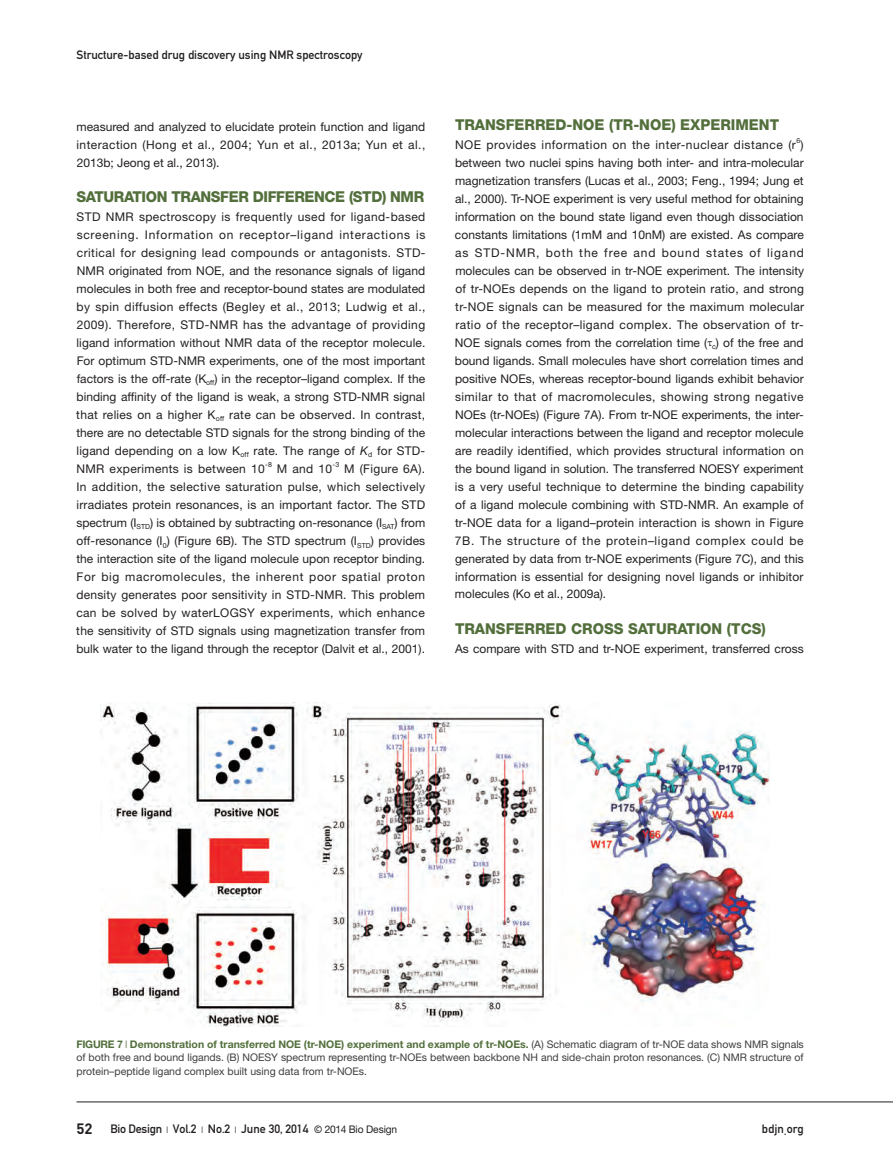
<style>
.page{position:relative;width:893px;height:1170px;background:#fff}
.page>*{position:absolute;margin:0;border:0;box-sizing:border-box;transform-origin:0 0}
.t1{font:800 15px "Helvetica Neue LT Std";color:#536f3c}
.t2{font:800 15px "Helvetica Neue LT Std";letter-spacing:-.025em;color:#536f3c}
.t3{font:12px/18px "Helvetica Neue LT Std";letter-spacing:.01em;color:#231f20;text-align:justify}
.t4{font:12px "DIN 1451 Mittelschrift Regular";color:#231f20}
.t5{font:12px "Helvetica Neue LT Std";letter-spacing:.04em;color:#231f20}
.t6{font:10.5px/13.5px "Helvetica Neue LT Std";color:#3e3e3f;text-align:justify}
.t7{font:7.05px "Helvetica Neue LT Std";color:#231f20}
.s1{font-style:italic}
.s2{font-family:"Arno Pro"}
.s3{font-weight:700;color:#536f3c}
.s4{font-weight:300;color:#536f3c}
.s5{font-family:"DIN";font-weight:700;font-size:14.85px}
.s6{font-family:"Helvetica Neue LT Std";font-weight:300;font-size:9px}
.s7{font-family:"Helvetica Neue LT Std";font-weight:500;font-size:9px}
.s8{font-family:"DIN";font-weight:500;font-size:10.5px}
.s9{font-family:"Helvetica Neue LT Std";font-size:10.5px}
</style>
<div class="page">
<hr style="left:77px;top:1101px;width:816px;height:1px;background:#231f20">
<img style="left:100px;top:702px;width:670px;height:324px">
<p class="t4" style="left:77px;top:47px;width:288px">Structure-based drug discovery using NMR spectroscopy</p>
<p class="t3" style="left:77px;top:118px;width:350px">measured and analyzed to elucidate protein function and ligand interaction (Hong et al., 2004; Yun et al., 2013a; Yun et al., 2013b; Jeong et al., 2013).</p>
<p class="t2" style="left:77px;top:188px;width:349px">SATURATION TRANSFER DIFFERENCE (STD) NMR</p>
<p class="t3" style="left:76px;top:208px;width:351px">STD NMR spectroscopy is frequently used for ligand-based screening. Information on receptor–ligand interactions is critical for designing lead compounds or antagonists. STD-NMR originated from NOE, and the resonance signals of ligand molecules in both free and receptor-bound states are modulated by spin diffusion effects (Begley et al., 2013; Ludwig et al., 2009). Therefore, STD-NMR has the advantage of providing ligand information without NMR data of the receptor molecule.<br>For optimum STD-NMR experiments, one of the most important factors is the off-rate (K<sub>off</sub>) in the receptor–ligand complex. If the binding affinity of the ligand is weak, a strong STD-NMR signal that relies on a higher K<sub>off</sub> rate can be observed. In contrast, there are no detectable STD signals for the strong binding of the ligand depending on a low K<sub>off</sub> rate. The range of <span class="s1">K</span><sub>d</sub> for STD-NMR experiments is between 10</p>
<p class="t7" style="left:265px;top:460px;width:8px">-8</p>
<p class="t3" style="left:277px;top:460px;width:57px">M and 10</p>
<p class="t7" style="left:332px;top:460px;width:8px">-3</p>
<p class="t3" style="left:76px;top:460px;width:351px;text-indent:268px">M (Figure 6A).<br>In addition, the selective saturation pulse, which selectively irradiates protein resonances, is an important factor. The STD spectrum (I<sub>STD</sub>) is obtained by subtracting on-resonance (I<sub>SAT</sub>) from off-resonance (I<sub>0</sub>) (Figure 6B). The STD spectrum (I<sub>STD</sub>) provides the interaction site of the ligand molecule upon receptor binding.<br>For big macromolecules, the inherent poor spatial proton density generates poor sensitivity in STD-NMR. This problem can be solved by waterLOGSY experiments, which enhance the sensitivity of STD signals using magnetization transfer from bulk water to the ligand through the receptor (Dalvit et al., 2001).</p>
<p class="t1" style="left:455px;top:116px;width:326px">TRANSFERRED-NOE (tr-NOE) EXPERIMENT</p>
<p class="t5" style="left:455px;top:138px;width:350px">NOE provides information on the inter-nuclear distance (r )</p>
<p class="t7" style="left:796px;top:136px;width:5px">6</p>
<p class="t3" style="left:455px;top:154px;width:351px">between two nuclei spins having both inter- and intra-molecular magnetization transfers (Lucas et al., 2003; Feng., 1994; Jung et al., 2000). Tr-NOE experiment is very useful method for obtaining information on the bound state ligand even though dissociation constants limitations (1mM and 10nM) are existed. As compare as STD-NMR, both the free and bound states of ligand molecules can be observed in tr-NOE experiment. The intensity of tr-NOEs depends on the ligand to protein ratio, and strong tr-NOE signals can be measured for the maximum molecular ratio of the receptor–ligand complex. The observation of tr-NOE signals comes from the correlation time (<span class="s2">τ</span><sub>c</sub>) of the free and bound ligands. Small molecules have short correlation times and positive NOEs, whereas receptor-bound ligands exhibit behavior similar to that of macromolecules, showing strong negative NOEs (tr-NOEs) (Figure 7A). From tr-NOE experiments, the inter&shy;molecular interactions between the ligand and receptor molecule are readily identified, which provides structural information on the bound ligand in solution. The transferred NOESY experiment is a very useful technique to determine the binding capability of a ligand molecule combining with STD-NMR. An example of tr-NOE data for a ligand–protein interaction is shown in Figure 7B. The structure of the protein–ligand complex could be generated by data from tr-NOE experiments (Figure 7C), and this information is essential for designing novel ligands or inhibitor</p>
<p class="t3" style="left:455px;top:584px;width:153px">molecules (Ko et al., 2009a).</p>
<p class="t1" style="left:455px;top:620px;width:312px">TRANSFERRED CROSS SATURATION (TCS)</p>
<p class="t3" style="left:455px;top:640px;width:350px">As compare with STD and tr-NOE experiment, transferred cross</p>
<p class="t6" style="left:77px;top:1036px;width:729px"><span class="s3">Figure 7</span> <span class="s4">i</span> <span class="s3">Demonstration of transferred NOE (tr-NOE) experiment and example of tr-NOEs.</span> (A) Schematic diagram of tr-NOE data shows NMR signals of both free and bound ligands. (B) NOESY spectrum representing tr-NOEs between backbone NH and side-chain proton resonances. (C) NMR structure of protein–peptide ligand complex built using data from tr-NOEs.</p>
<p class="t4" style="left:77px;top:1122px;width:322px"><span class="s5">52</span> Bio Design <span class="s6">l</span> Vol<span class="s7">.</span>2 <span class="s6">l</span> No<span class="s7">.</span>2 <span class="s6">l</span> June 30<span class="s7">,</span> 2014 <span class="s8">©</span> <span class="s9">2014 Bio Design</span></p>
<p class="t4" style="left:762px;top:1122px;width:43px">bdjn.org</p>
</div>
